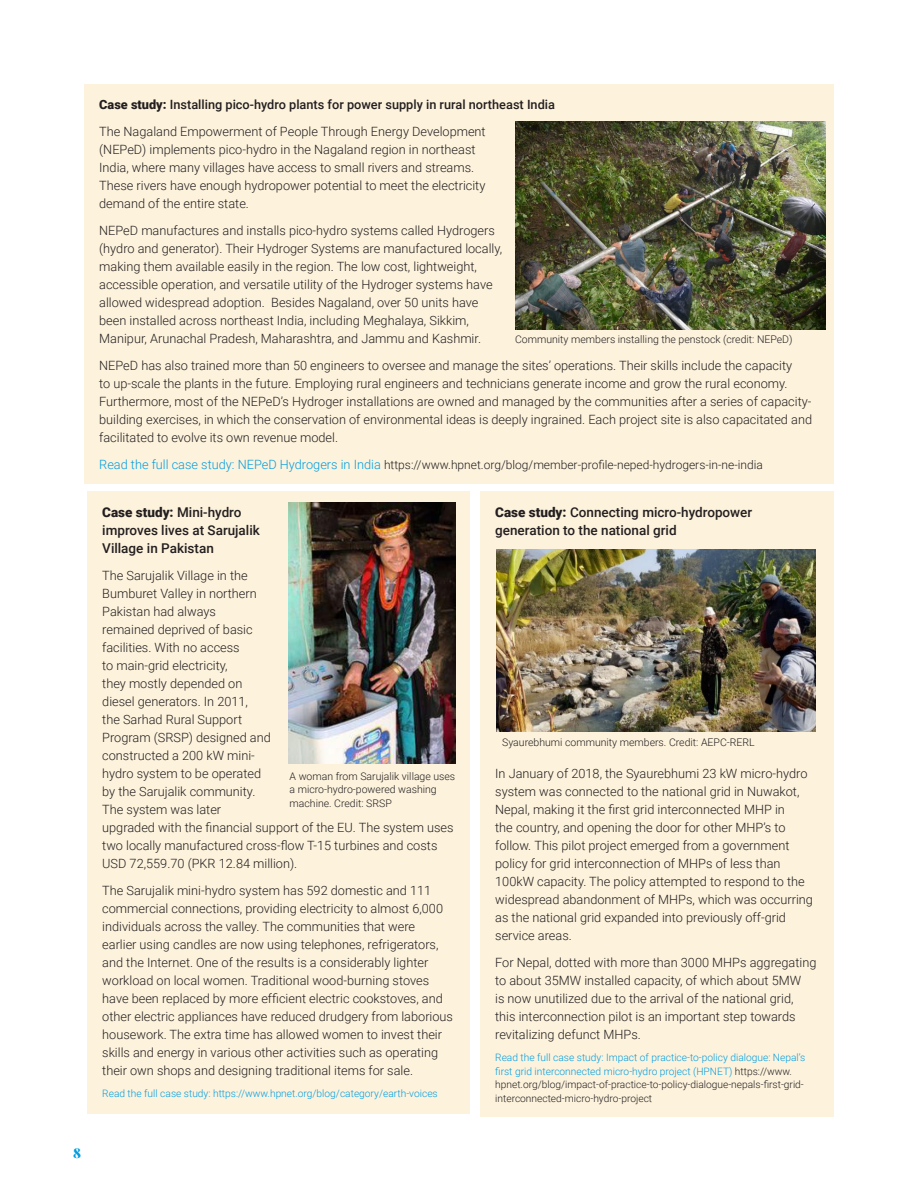
<style>
.page{position:relative;width:918px;height:1188px;background:#fff}
.page>*{position:absolute;margin:0;border:0;box-sizing:border-box;transform-origin:0 0}
.Body_Copy{font:500 13.5px/18px "Roboto";color:#231f20}
.t1{font:900 13.5px "Playfair Display";color:#009ee1}
.Body_Copy-2{font:300 12.75px/18px "Roboto";color:#231f20}
.Body_Copy-3{font:500 12.75px "Roboto";color:#231f20}
.Body_Copy-4{font:300 12px "Roboto";color:#231f20}
.Body_Copy-5{font:300 10.5px/13.5px "Roboto";color:#231f20}
.Body_Copy-6{font:300 10.2px/13.5px "Roboto";color:#231f20}
.Body_Copy-7{font:300 10.2px "Roboto";color:#009ee1}
.s1{font-weight:900}
.s2{font-size:12.75px;color:#009ee1}
.s3{color:#009ee1}
</style>
<div class="page">
<div style="left:84px;top:84px;width:750px;height:400px;background:#fdf2dc"></div>
<img style="left:515px;top:122px;width:311px;height:207px">
<div style="left:480px;top:491px;width:354px;height:626px;background:#fdf2dc"></div>
<img style="left:497px;top:549px;width:318px;height:182px">
<div style="left:87px;top:491px;width:383px;height:623px;background:#fdf2dc"></div>
<img style="left:288px;top:502px;width:168px;height:262px">
<p class="t1" style="left:73px;top:1142px;width:9px">8</p>
<p class="Body_Copy-3" style="left:99px;top:95px;width:457px"><span class="s1">Case study:</span> Installing pico-hydro plants for power supply in rural northeast India</p>
<p class="Body_Copy-2" style="left:99px;top:122px;width:388px">The Nagaland Empowerment of People Through Energy Development (NEPeD) implements pico-hydro in the Nagaland region in northeast India, where many villages have access to small rivers and streams.<br>These rivers have enough hydropower potential to meet the electricity demand of the entire state.</p>
<p class="Body_Copy-2" style="left:99px;top:221px;width:405px">NEPeD manufactures and installs pico-hydro systems called Hydrogers (hydro and generator). Their Hydroger Systems are manufactured locally, making them available easily in the region. The low cost, lightweight, accessible operation, and versatile utility of the Hydroger systems have allowed widespread adoption. Besides Nagaland, over 50 units have been installed across northeast India, including Meghalaya, Sikkim, Manipur, Arunachal Pradesh, Maharashtra, and Jammu and Kashmir.</p>
<p class="Body_Copy-2" style="left:99px;top:356px;width:714px">NEPeD has also trained more than 50 engineers to oversee and manage the sites’ operations. Their skills include the capacity<br>to up-scale the plants in the future. Employing rural engineers and technicians generate income and grow the rural economy.<br>Furthermore, most of the NEPeD’s Hydroger installations are owned and managed by the communities after a series of capacity&shy;building exercises, in which the conservation of environmental ideas is deeply ingrained. Each project site is also capacitated and facilitated to evolve its own revenue model.</p>
<p class="Body_Copy-4" style="left:99px;top:456px;width:665px"><span class="s2">Read the full case study: NEPeD Hydrogers in India</span> https://www.hpnet.org/blog/member-profile-neped-hydrogers-in-ne-india</p>
<p class="Body_Copy-5" style="left:515px;top:332px;width:279px">Community members installing the penstock (credit: NEPeD)</p>
<p class="Body_Copy" style="left:102px;top:502px;width:159px"><span class="s1">Case study:</span> Mini-hydro improves lives at Sarujalik<br>Village in Pakistan</p>
<p class="Body_Copy-2" style="left:102px;top:566px;width:353px">The Sarujalik Village in the<br>Bumburet Valley in northern<br>Pakistan had always<br>remained deprived of basic<br>facilities. With no access<br>to main-grid electricity,<br>they mostly depended on<br>diesel generators. In 2011,<br>the Sarhad Rural Support<br>Program (SRSP) designed and<br>constructed a 200 kW mini-<br>hydro system to be operated<br>by the Sarujalik community.<br>The system was later<br>upgraded with the financial support of the EU. The system uses two locally manufactured cross-flow T-15 turbines and costs<br>USD 72,559.70 (PKR 12.84 million).</p>
<p class="Body_Copy-2" style="left:102px;top:881px;width:352px">The Sarujalik mini-hydro system has 592 domestic and 111 commercial connections, providing electricity to almost 6,000 individuals across the valley. The communities that were<br>earlier using candles are now using telephones, refrigerators, and the Internet. One of the results is a considerably lighter workload on local women. Traditional wood-burning stoves have been replaced by more efficient electric cookstoves, and other electric appliances have reduced drudgery from laborious housework. The extra time has allowed women to invest their skills and energy in various other activities such as operating their own shops and designing traditional items for sale.</p>
<p class="Body_Copy-7" style="left:102px;top:1086px;width:337px">Read the full case study: https://www.hpnet.org/blog/category/earth-voices</p>
<p class="Body_Copy-5" style="left:290px;top:769px;width:167px">A woman from Sarujalik village uses a micro-hydro-powered washing machine. Credit: SRSP</p>
<p class="Body_Copy" style="left:495px;top:502px;width:259px"><span class="s1">Case study:</span> Connecting micro-hydropower generation to the national grid</p>
<p class="Body_Copy-5" style="left:502px;top:735px;width:254px">Syaurebhumi community members. Credit: AEPC-RERL</p>
<p class="Body_Copy-2" style="left:495px;top:764px;width:319px">In January of 2018, the Syaurebhumi 23 kW micro-hydro system was connected to the national grid in Nuwakot, Nepal, making it the first grid interconnected MHP in<br>the country, and opening the door for other MHP’s to follow. This pilot project emerged from a government policy for grid interconnection of MHPs of less than 100kW capacity. The policy attempted to respond to the widespread abandonment of MHPs, which was occurring as the national grid expanded into previously off-grid service areas.</p>
<p class="Body_Copy-2" style="left:495px;top:953px;width:323px">For Nepal, dotted with more than 3000 MHPs aggregating to about 35MW installed capacity, of which about 5MW<br>is now unutilized due to the arrival of the national grid, this interconnection pilot is an important step towards revitalizing defunct MHPs.</p>
<p class="Body_Copy-6" style="left:495px;top:1050px;width:312px"><span class="s3">Read the full case study: Impact of practice-to-policy dialogue: Nepal’s first grid interconnected micro-hydro project (HPNET)</span> https://www. hpnet.org/blog/impact-of-practice-to-policy-dialogue-nepals-first-grid&shy;interconnected-micro-hydro-project</p>
</div>
